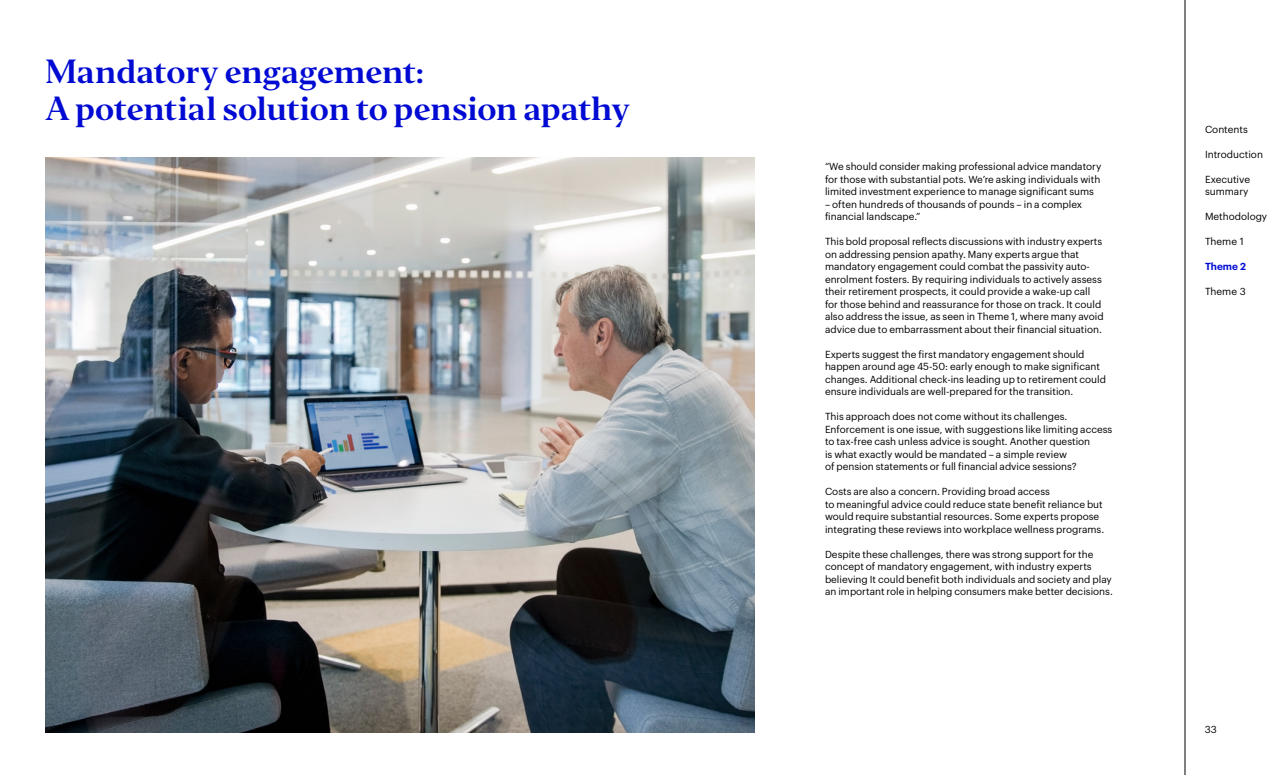
<style>
.page{position:relative;width:1280px;height:775px;background:#fff}
.page>*{position:absolute;margin:0;border:0;box-sizing:border-box;transform-origin:0 0}
.t1{font:31.25px/37.5px "Invesco Editor";letter-spacing:-.02em;color:#000ad2}
.t2{font:10px/12.5px "Graphik";color:#000}
.t3{font:600 10px "Graphik";color:#000ad2}
</style>
<div class="page">
<hr style="left:1185px;top:0;width:1px;height:775px;background:#000">
<img style="left:45px;top:158px;width:710px;height:574px">
<h1 class="t1" style="left:45px;top:53px;width:587px">Mandatory engagement:<br>A potential solution to pension apathy</h1>
<p class="t2" style="left:825px;top:159px;width:278px;text-align:justify">“We should consider making professional advice mandatory for those with substantial pots. We’re asking individuals with limited investment experience to manage significant sums</p>
<p class="t2" style="left:825px;top:197px;width:259px">– often hundreds of thousands of pounds – in a complex financial landscape.”</p>
<p class="t2" style="left:825px;top:234px;width:280px">This bold proposal reflects discussions with industry experts on addressing pension apathy. Many experts argue that mandatory engagement could combat the passivity auto&shy;enrolment fosters. By requiring individuals to actively assess their retirement prospects, it could provide a wake-up call for those behind and reassurance for those on track. It could also address the issue, as seen in Theme 1, where many avoid advice due to embarrassment about their financial situation.</p>
<p class="t2" style="left:825px;top:347px;width:283px">Experts suggest the first mandatory engagement should happen around age 45-50: early enough to make significant changes. Additional check-ins leading up to retirement could ensure individuals are well-prepared for the transition.</p>
<p class="t2" style="left:825px;top:409px;width:289px">This approach does not come without its challenges.<br>Enforcement is one issue, with suggestions like limiting access to tax-free cash unless advice is sought. Another question<br>is what exactly would be mandated – a simple review<br>of pension statements or full financial advice sessions?</p>
<p class="t2" style="left:825px;top:484px;width:281px">Costs are also a concern. Providing broad access<br>to meaningful advice could reduce state benefit reliance but would require substantial resources. Some experts propose integrating these reviews into workplace wellness programs.</p>
<p class="t2" style="left:825px;top:547px;width:289px">Despite these challenges, there was strong support for the concept of mandatory engagement, with industry experts believing It could benefit both individuals and society and play an important role in helping consumers make better decisions.</p>
<p class="t2" style="left:1205px;top:122px;width:44px">Contents</p>
<p class="t2" style="left:1205px;top:147px;width:59px">Introduction</p>
<p class="t2" style="left:1205px;top:172px;width:47px">Executive summary</p>
<p class="t2" style="left:1205px;top:209px;width:64px">Methodology</p>
<p class="t2" style="left:1205px;top:234px;width:40px">Theme 1</p>
<p class="t3" style="left:1205px;top:259px;width:43px">Theme 2</p>
<p class="t2" style="left:1205px;top:284px;width:42px">Theme 3</p>
<p class="t2" style="left:1205px;top:722px;width:14px">33</p>
</div>
